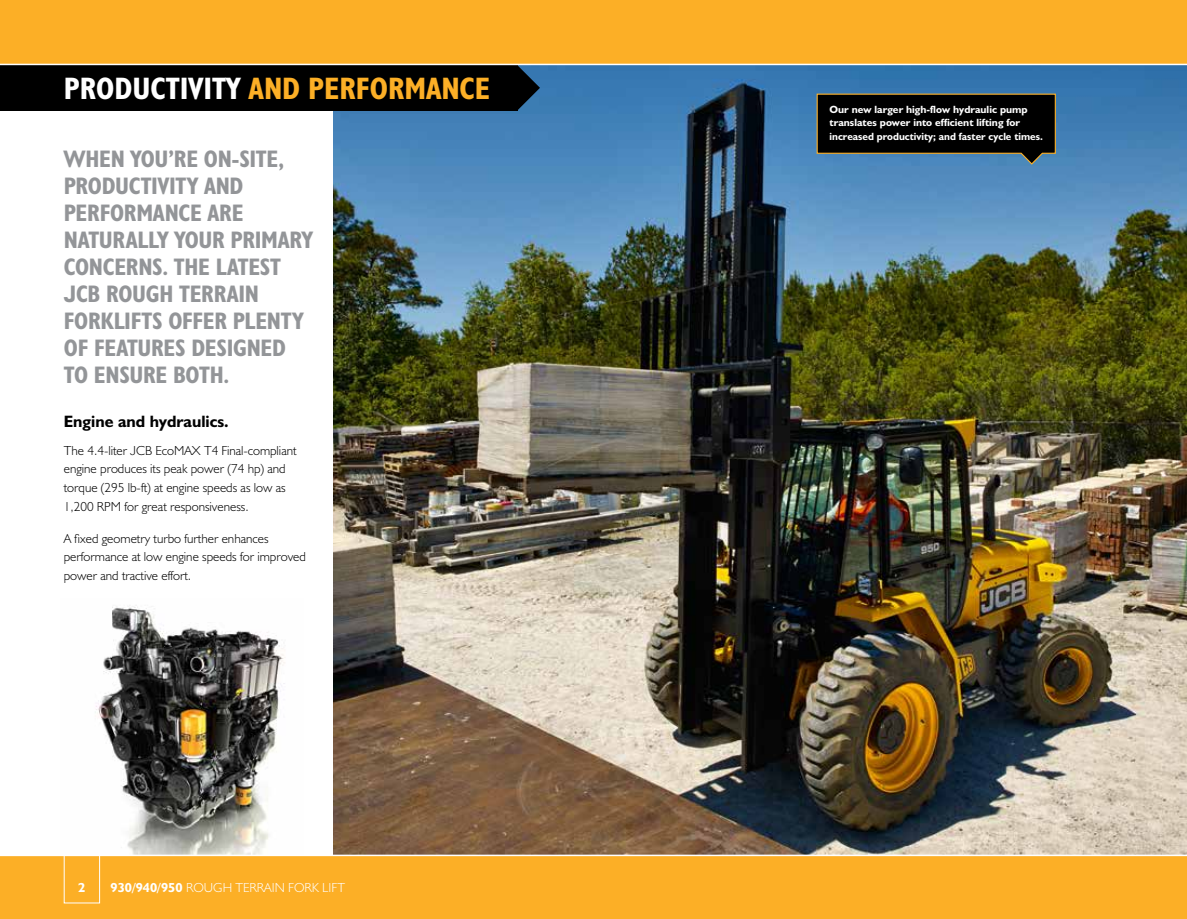
<style>
.page{position:relative;width:1187px;height:919px;background:#fff}
.page>*{position:absolute;margin:0;border:0;box-sizing:border-box;transform-origin:0 0}
.t1{font:31.2px "JCB Bold Condensed";color:#fcaf26}
.t2{font:24px/27px "JCB Bold Condensed";letter-spacing:-.01em;color:#939598}
.t3{font:16.5px "JCB Bold";color:#000}
.t4{font:13.2px/18.8px "JCB Light";color:#000}
.t5{font:13.2px "JCB Light";color:#fff}
.t6{font:13.2px "JCB Bold";color:#fff}
.t7{font:10.5px/13.5px "JCB Bold";color:#fff}
.s1{color:#fff}
.s2{font-family:"JCB Bold"}
</style>
<div class="page">
<img style="left:95px;top:605px;width:190px;height:249px">
<img style="left:334px;top:65px;width:852px;height:789px">
<svg style="left:517px;top:65px;width:23px;height:45px"></svg>
<div style="left:0;top:54px;width:517px;height:57px;background:#000"></div>
<div style="left:0;top:0;width:1186px;height:64px;background:#fcaf26"></div>
<hr style="left:0;top:64px;width:1186px;height:1px;background:#fff">
<svg style="left:816px;top:93px;width:240px;height:72px;background:#151c20"></svg>
<div style="left:0;top:855px;width:1186px;height:63px;background:#fcaf26"></div>
<hr style="left:0;top:854px;width:1186px;height:2px;background:#fff">
<div style="left:64px;top:854px;width:36px;height:49px;border:1px solid #fff"></div>
<h1 class="t1" style="left:64px;top:69px;width:428px"><span class="s1">PRODUCTIVITY</span> AND PERFORMANCE</h1>
<h2 class="t2" style="left:64px;top:145px;width:251px">WHEN YOU’RE ON-SITE,<br>PRODUCTIVITY AND<br>PERFORMANCE ARE<br>NATURALLY YOUR PRIMARY<br>CONCERNS. THE LATEST<br>JCB ROUGH TERRAIN<br>FORKLIFTS OFFER PLENTY<br>OF FEATURES DESIGNED<br>TO ENSURE BOTH.</h2>
<p class="t3" style="left:64px;top:411px;width:166px">Engine and hydraulics.</p>
<p class="t4" style="left:64px;top:440px;width:234px">The 4.4-liter JCB EcoMAX T4 Final-compliant engine produces its peak power (74 hp) and torque (295 lb-ft) at engine speeds as low as 1,200 RPM for great responsiveness.</p>
<p class="t4" style="left:64px;top:528px;width:243px">A fixed geometry turbo further enhances performance at low engine speeds for improved power and tractive effort.</p>
<p class="t6" style="left:78px;top:879px;width:9px">2</p>
<p class="t5" style="left:111px;top:879px;width:236px"><span class="s2">930/940/950</span> ROUGH TERRAIN FORK LIFT</p>
<p class="t7" style="left:829px;top:102px;width:215px">Our new larger high-flow hydraulic pump translates power into efficient lifting for increased productivity; and faster cycle times.</p>
</div>
